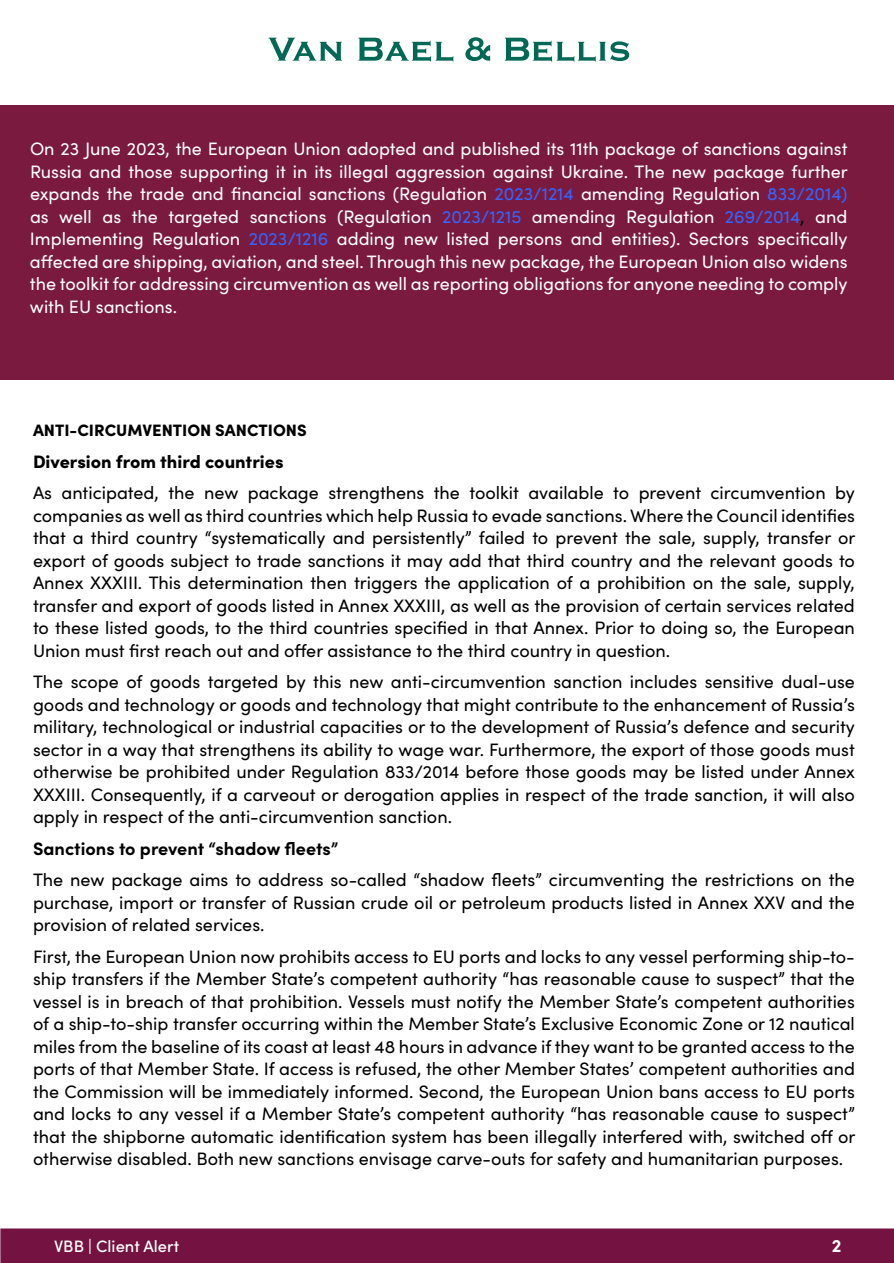
<style>
.page{position:relative;width:894px;height:1263px;background:#fff}
.page>*{position:absolute;margin:0;border:0;box-sizing:border-box;transform-origin:0 0}
.t1{font:18px/22.5px "Sofia Pro";color:#000;text-align:justify}
.t2{font:18px/22.5px "Sofia Pro";color:#fff;text-align:justify}
.t3{font:700 18px "Sofia Pro";color:#000}
.t4{font:900 18px "Sofia Pro";color:#000}
.t5{font:700 18px "Sofia Pro";color:#fff}
.t6{font:900 16.5px "Sofia Pro";color:#000}
.t7{font:500 16.5px "Sofia Pro";color:#fff}
.s1{color:#36f}
.s2{color:#000}
</style>
<div class="page">
<div style="left:0;top:1228px;width:894px;height:35px;background:#741342;border:2px solid #741342"></div>
<div style="left:0;top:105px;width:894px;height:275px;background:#7b1a3f"></div>
<svg style="left:268px;top:38px;width:74px;height:23px"></svg>
<svg style="left:358px;top:38px;width:95px;height:24px"></svg>
<svg style="left:465px;top:37px;width:25px;height:24px"></svg>
<svg style="left:505px;top:38px;width:124px;height:24px"></svg>
<p class="t2" style="left:30px;top:137px;width:819px">On 23 June 2023, the European Union adopted and published its 11th package of sanctions against Russia and those supporting it in its illegal aggression against Ukraine. The new package further expands the trade and financial sanctions (Regulation <span class="s1">2023/1214</span> amending Regulation <span class="s1">833/2014) </span>as well as the targeted sanctions (Regulation <span class="s1">2023/1215</span> amending Regulation <span class="s1">269/2014</span><span class="s2">,</span> and Implementing Regulation <span class="s1">2023/1216</span> adding new listed persons and entities). Sectors specifically affected are shipping, aviation, and steel. Through this new package, the European Union also widens the toolkit for addressing circumvention as well as reporting obligations for anyone needing to comply with EU sanctions.</p>
<p class="t6" style="left:33px;top:418px;width:275px">ANTI-CIRCUMVENTION SANCTIONS</p>
<p class="t4" style="left:33px;top:447px;width:252px">Diversion from third countries</p>
<p class="t1" style="left:33px;top:481px;width:824px">As anticipated, the new package strengthens the toolkit available to prevent circumvention by companies as well as third countries which help Russia to evade sanctions. Where the Council identifies that a third country “systematically and persistently” failed to prevent the sale, supply, transfer or export of goods subject to trade sanctions it may add that third country and the relevant goods to Annex XXXIII. This determination then triggers the application of a prohibition on the sale, supply, transfer and export of goods listed in Annex XXXIII, as well as the provision of certain services related to these listed goods, to the third countries specified in that Annex. Prior to doing so, the European Union must first reach out and offer assistance to the third country in question.</p>
<p class="t1" style="left:33px;top:670px;width:824px">The scope of goods targeted by this new anti-circumvention sanction includes sensitive dual-use goods and technology or goods and technology that might contribute to the enhancement of Russia’s military, technological or industrial capacities or to the development of Russia’s defence and security sector in a way that strengthens its ability to wage war. Furthermore, the export of those goods must otherwise be prohibited under Regulation 833/2014 before those goods may be listed under Annex XXXIII. Consequently, if a carveout or derogation applies in respect of the trade sanction, it will also apply in respect of the anti-circumvention sanction.</p>
<p class="t3" style="left:33px;top:835px;width:307px">Sanctions to prevent “shadow fleets”</p>
<p class="t1" style="left:33px;top:868px;width:824px">The new package aims to address so-called “shadow fleets” circumventing the restrictions on the purchase, import or transfer of Russian crude oil or petroleum products listed in Annex XXV and the provision of related services.</p>
<p class="t1" style="left:33px;top:944px;width:824px">First, the European Union now prohibits access to EU ports and locks to any vessel performing ship-to&shy;ship transfers if the Member State’s competent authority “has reasonable cause to suspect” that the vessel is in breach of that prohibition. Vessels must notify the Member State’s competent authorities of a ship-to-ship transfer occurring within the Member State’s Exclusive Economic Zone or 12 nautical miles from the baseline of its coast at least 48 hours in advance if they want to be granted access to the ports of that Member State. If access is refused, the other Member States’ competent authorities and the Commission will be immediately informed. Second, the European Union bans access to EU ports and locks to any vessel if a Member State’s competent authority “has reasonable cause to suspect” that the shipborne automatic identification system has been illegally interfered with, switched off or otherwise disabled. Both new sanctions envisage carve-outs for safety and humanitarian purposes.</p>
<p class="t7" style="left:54px;top:1234px;width:127px">VBB | Client Alert</p>
<p class="t5" style="left:832px;top:1232px;width:11px">2</p>
</div>
